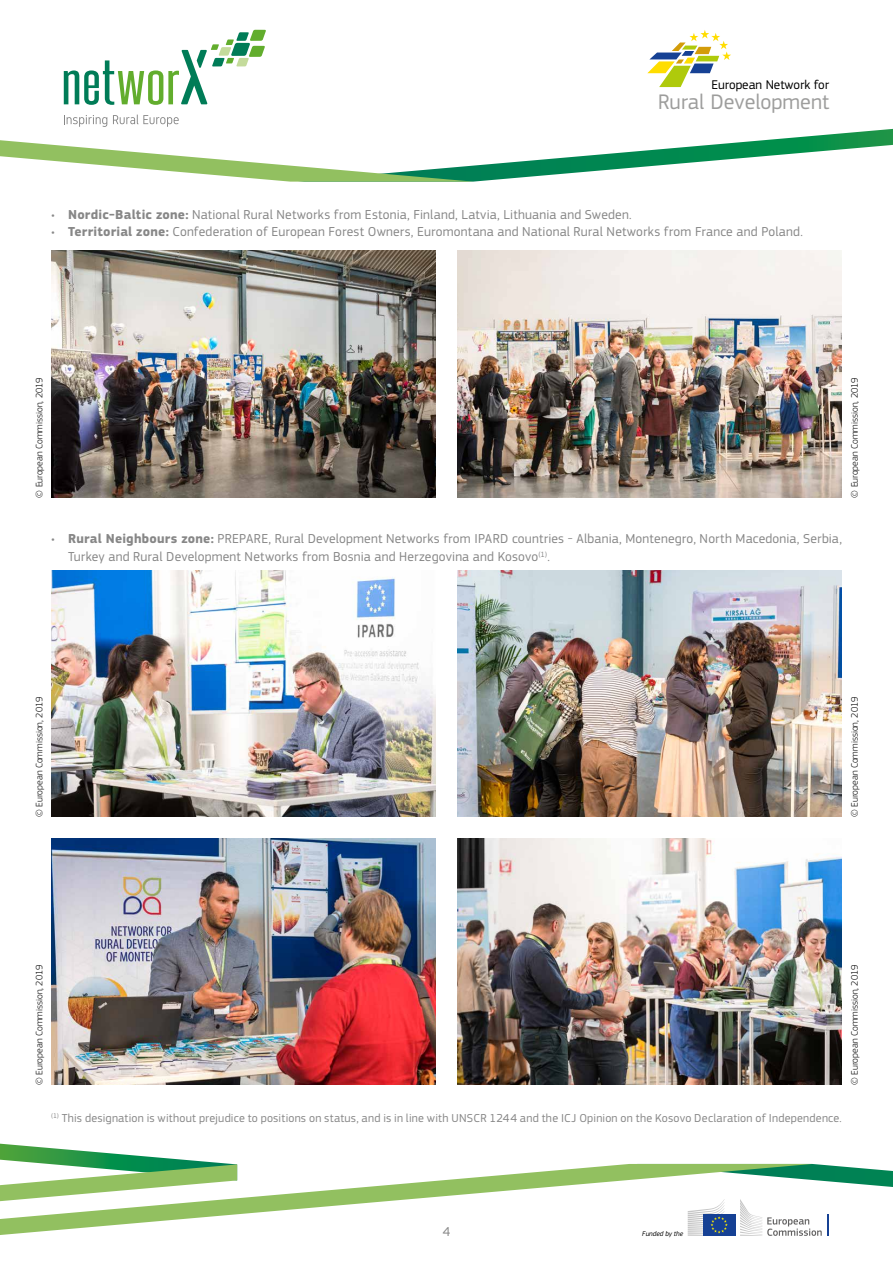
<style>
.page{position:relative;width:893px;height:1263px;background:#fff}
.page>*{position:absolute;margin:0;border:0;box-sizing:border-box;transform-origin:0 0}
.t1{font:21.9px "EC Square Sans Pro";color:#9d9d9c}
.t2{font:13.5px/18px "EC Square Sans Pro";letter-spacing:.015em;color:#878787}
.t3{font:13.2px "EC Square Sans Pro";color:#000}
.t4{font:12px "EC Square Sans Pro";letter-spacing:.02em;color:#878787}
.t5{font:300 9.75px "EC Square Sans Pro";color:#000}
.t6{font:italic 7.05px "EC Square Sans Pro";color:#000}
.s1{font-weight:700}
</style>
<div class="page">
<svg style="left:647px;top:30px;width:84px;height:57px"></svg>
<svg style="left:64px;top:30px;width:202px;height:49px"></svg>
<svg style="left:473px;top:128px;width:420px;height:54px"></svg>
<svg style="left:0;top:79px;width:473px;height:103px"></svg>
<svg style="left:812px;top:1164px;width:81px;height:72px"></svg>
<svg style="left:0;top:1163px;width:812px;height:73px"></svg>
<svg style="left:0;top:1143px;width:237px;height:62px"></svg>
<img style="left:51px;top:251px;width:385px;height:246px">
<img style="left:51px;top:570px;width:385px;height:247px">
<img style="left:51px;top:838px;width:385px;height:247px">
<img style="left:457px;top:251px;width:385px;height:246px">
<img style="left:457px;top:570px;width:385px;height:247px">
<img style="left:457px;top:838px;width:385px;height:247px">
<p class="t3" style="left:711px;top:77px;width:119px">European Network for</p>
<h1 class="t1" style="left:658px;top:89px;width:173px">Rural Development</h1>
<p class="t2" style="left:51px;top:205px;width:582px">• <span class="s1">Nordic-Baltic zone:</span> National Rural Networks from Estonia, Finland, Latvia, Lithuania and Sweden.</p>
<p class="t2" style="left:51px;top:223px;width:753px">• <span class="s1">Territorial zone:</span> Confederation of European Forest Owners, Euromontana and National Rural Networks from France and Poland.</p>
<p class="t5" style="left:34px;top:497px;width:122px;rotate:-90deg">© European Commission, 2019</p>
<p class="t5" style="left:849px;top:497px;width:122px;rotate:-90deg">© European Commission, 2019</p>
<p class="t2" style="left:68px;top:530px;width:775px;text-indent:-17px">• <span class="s1">Rural Neighbours zone:</span> PREPARE, Rural Development Networks from IPARD countries - Albania, Montenegro, North Macedonia, Serbia,<br>Turkey and Rural Development Networks from Bosnia and Herzegovina and Kosovo<sup>(1)</sup>.</p>
<p class="t5" style="left:34px;top:817px;width:122px;rotate:-90deg">© European Commission, 2019</p>
<p class="t5" style="left:849px;top:817px;width:122px;rotate:-90deg">© European Commission, 2019</p>
<p class="t5" style="left:34px;top:1085px;width:122px;rotate:-90deg">© European Commission, 2019</p>
<p class="t5" style="left:849px;top:1085px;width:122px;rotate:-90deg">© European Commission, 2019</p>
<p class="t4" style="left:51px;top:1111px;width:792px"><sup>(1)</sup> This designation is without prejudice to positions on status, and is in line with UNSCR 1244 and the ICJ Opinion on the Kosovo Declaration of Independence.</p>
<p class="t2" style="left:443px;top:1223px;width:9px">4</p>
<p class="t6" style="left:642px;top:1229px;width:43px">Funded by the</p>
</div>
